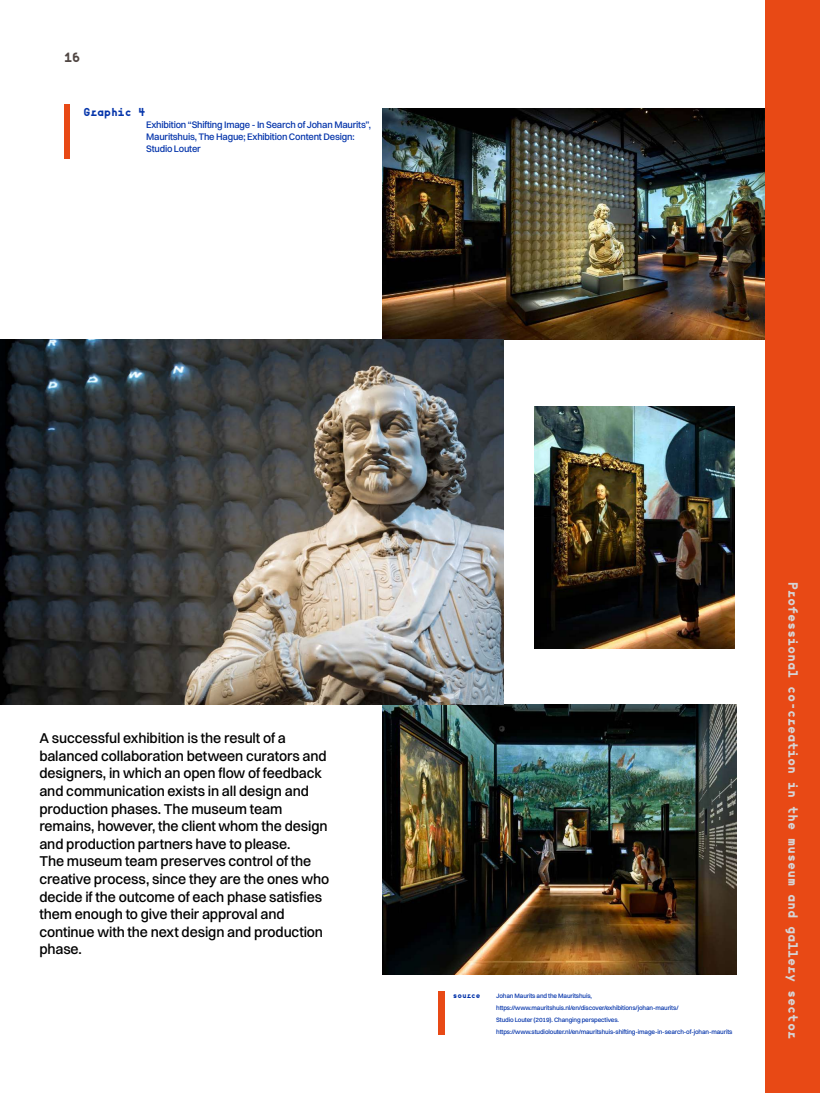
<style>
.page{position:relative;width:820px;height:1093px;background:#fff}
.page>*{position:absolute;margin:0;border:0;box-sizing:border-box;transform-origin:0 0}
.t1{font:500 14.4px/17.6px "Switzer";letter-spacing:-.01em;color:#000}
.t2{font:900 11.2px "Minimal Mono";letter-spacing:-.02em;color:#d6d4d5}
.t3{font:900 11.2px "Minimal Mono";color:#504643}
.t4{font:500 9.6px/12px "Switzer";letter-spacing:-.02em;color:#0434aa}
.t5{font:900 9.6px "Minimal Mono";letter-spacing:-.02em;color:#0434aa}
.t6{font:500 6.4px/12px "Switzer";letter-spacing:-.02em;color:#0434aa}
.t7{font:900 6.4px "Minimal Mono";letter-spacing:-.02em;color:#0434aa}
</style>
<div class="page">
<img style="left:382px;top:108px;width:383px;height:232px">
<img style="left:382px;top:704px;width:354px;height:270px">
<div style="left:765px;top:0;width:54px;height:1093px;background:#e84915"></div>
<img style="left:534px;top:406px;width:200px;height:242px">
<img style="left:0;top:340px;width:503px;height:364px">
<div style="left:64px;top:104px;width:5px;height:55px;background:#e84915"></div>
<div style="left:438px;top:991px;width:7px;height:44px;background:#e84915"></div>
<p class="t3" style="left:64px;top:54px;width:18px">16</p>
<p class="t5" style="left:83px;top:109px;width:63px">Graphic 4</p>
<p class="t4" style="left:146px;top:118px;width:226px">Exhibition “Shifting Image - In Search of Johan Maurits”,<br>Mauritshuis, The Hague; Exhibition Content Design:<br>Studio Louter</p>
<p class="t1" style="left:39px;top:729px;width:291px">A successful exhibition is the result of a balanced collaboration between curators and designers, in which an open flow of feedback and communication exists in all design and production phases. The museum team remains, however, the client whom the design and production partners have to please.<br>The museum team preserves control of the creative process, since they are the ones who decide if the outcome of each phase satisfies them enough to give their approval and continue with the next design and production phase.</p>
<p class="t7" style="left:452px;top:993px;width:29px">source</p>
<p class="t6" style="left:496px;top:989px;width:238px">Johan Maurits and the Mauritshuis, https://www.mauritshuis.nl/en/discover/exhibitions/johan-maurits/<br>Studio Louter (2019). Changing perspectives. https://www.studiolouter.nl/en/mauritshuis-shifting-image-in-search-of-johan-maurits</p>
<p class="t2" style="left:796px;top:582px;width:458px;rotate:90deg">Professional co-creation in the museum and gallery sector</p>
</div>
